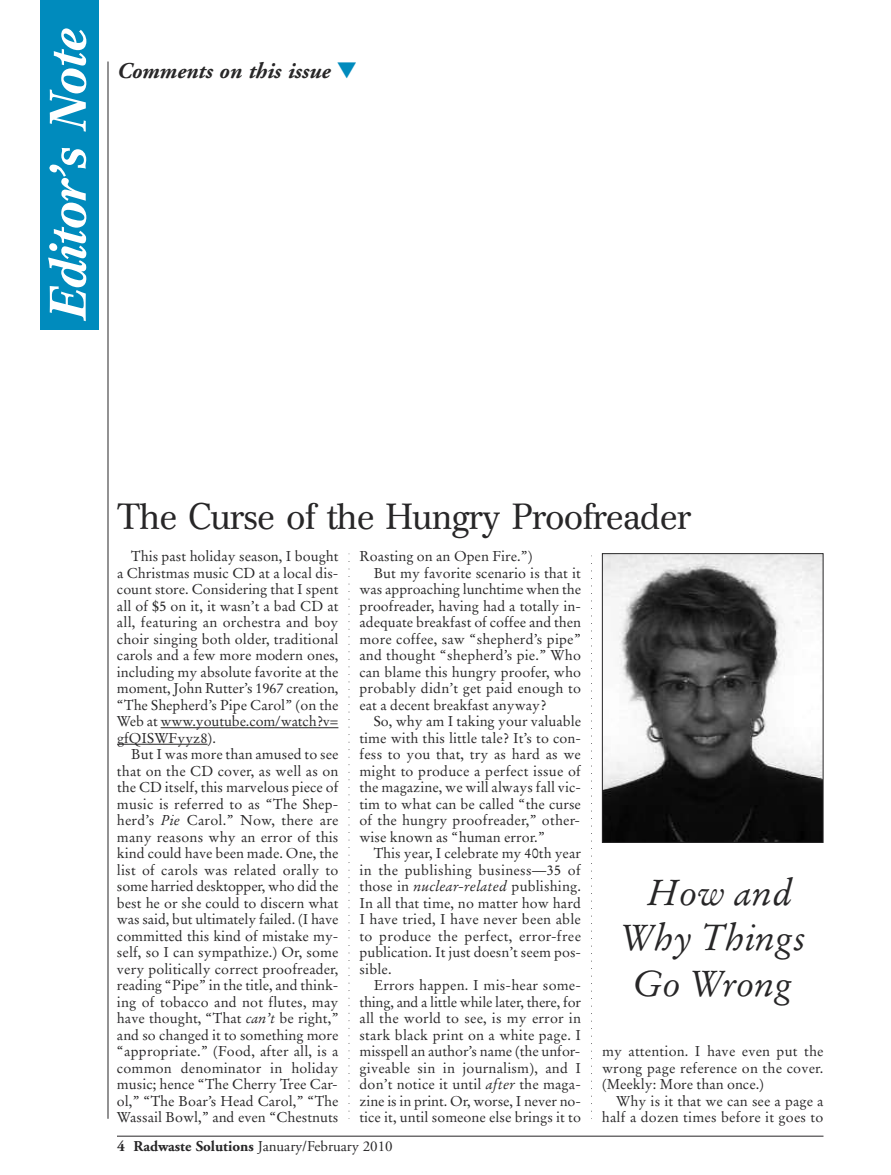
<style>
.page{position:relative;width:891px;height:1175px;background:#fff}
.page>*{position:absolute;margin:0;border:0;box-sizing:border-box;transform-origin:0 0}
.t1{font:italic 700 51px "Cremona";color:#fff}
.t2{font:36px "Cremona";color:#272627}
.t3{font:italic 36px/45.5px "Stempel Garamond";color:#272627;text-align:center}
.t4{font:italic 700 22.5px "Adobe Garamond";color:#272627}
.t5{font:15px "Adobe Garamond";color:#272627}
.t6{font:14.25px/16.5px "Stempel Garamond";letter-spacing:.005em;color:#272627;text-align:justify}
.t7{font:14.25px "Stempel Garamond";letter-spacing:.025em;color:#272627}
.s1{color:#008bbd}
.s2{font-style:italic}
.s3{font-weight:700}
</style>
<div class="page">
<hr style="left:108px;top:62px;width:1px;height:1056px;background:#272627">
<hr style="left:117px;top:1135px;width:707px;height:1px;background:#272627">
<div style="left:40px;top:0;width:59px;height:330px;background:#008bbd"></div>
<hr style="left:161px;top:727px;width:177px;height:1px;background:#272627">
<hr style="left:117px;top:744px;width:91px;height:1px;background:#272627">
<svg style="left:349px;top:553px;width:1px;height:566px"></svg>
<svg style="left:591px;top:555px;width:1px;height:564px"></svg>
<img style="left:604px;top:555px;width:218px;height:285px">
<div style="left:602px;top:553px;width:222px;height:289px;border:1px solid #272627"></div>
<h1 class="t1" style="left:48px;top:321px;width:294px;rotate:-90deg">Editor’s Note</h1>
<h3 class="t4" style="left:117px;top:62px;width:241px">Comments on this issue <span class="s1">▼</span></h3>
<h2 class="t2" style="left:117px;top:503px;width:575px">The Curse of the Hungry Proofreader</h2>
<p class="t6" style="left:117px;top:549px;width:223px;text-indent:14px">This past holiday season, I bought a Christmas music CD at a local dis&shy;count store. Considering that I spent all of $5 on it, it wasn’t a bad CD at all, featuring an orchestra and boy choir singing both older, traditional carols and a few more modern ones, including my absolute favorite at the moment, John Rutter’s 1967 creation, “The Shepherd’s Pipe Carol” (on the Web at www.youtube.com/watch?v= gfQISWFyyz8).</p>
<p class="t6" style="left:117px;top:747px;width:223px;text-indent:14px">But I was more than amused to see that on the CD cover, as well as on the CD itself, this marvelous piece of music is referred to as “The Shep&shy;herd’s <span class="s2">Pie</span> Carol.” Now, there are many reasons why an error of this kind could have been made. One, the list of carols was related orally to some harried desktopper, who did the best he or she could to discern what was said, but ultimately failed. (I have committed this kind of mistake my&shy;self, so I can sympathize.) Or, some very politically correct proofreader, reading “Pipe” in the title, and think&shy;ing of tobacco and not flutes, may have thought, “That <span class="s2">can’t</span> be right,” and so changed it to something more “appropriate.” (Food, after all, is a common denominator in holiday music; hence “The Cherry Tree Car&shy;ol,” “The Boar’s Head Carol,” “The Wassail Bowl,” and even “Chestnuts</p>
<p class="t6" style="left:359px;top:549px;width:175px">Roasting on an Open Fire.”)</p>
<p class="t6" style="left:374px;top:566px;width:209px">But my favorite scenario is that it</p>
<p class="t6" style="left:359px;top:582px;width:223px">was approaching lunchtime when the</p>
<p class="t6" style="left:359px;top:599px;width:223px">proofreader, having had a totally in-</p>
<p class="t6" style="left:359px;top:615px;width:223px">adequate breakfast of coffee and then</p>
<p class="t6" style="left:359px;top:632px;width:223px">more coffee, saw “shepherd’s pipe”</p>
<p class="t6" style="left:359px;top:648px;width:223px">and thought “shepherd’s pie.” Who</p>
<p class="t6" style="left:359px;top:665px;width:223px">can blame this hungry proofer, who</p>
<p class="t6" style="left:359px;top:681px;width:223px">probably didn’t get paid enough to</p>
<p class="t6" style="left:359px;top:698px;width:188px">eat a decent breakfast anyway?</p>
<p class="t6" style="left:374px;top:714px;width:209px">So, why am I taking your valuable</p>
<p class="t6" style="left:359px;top:731px;width:223px">time with this little tale? It’s to con-</p>
<p class="t6" style="left:359px;top:747px;width:223px">fess to you that, try as hard as we</p>
<p class="t6" style="left:359px;top:764px;width:223px">might to produce a perfect issue of</p>
<p class="t6" style="left:359px;top:780px;width:223px">the magazine, we will always fall vic-</p>
<p class="t6" style="left:359px;top:797px;width:223px">tim to what can be called “the curse</p>
<p class="t6" style="left:359px;top:813px;width:222px">of the hungry proofreader,” other-</p>
<p class="t6" style="left:359px;top:830px;width:187px">wise known as “human error.”</p>
<p class="t6" style="left:374px;top:846px;width:209px">This year, I celebrate my 40th year</p>
<p class="t7" style="left:359px;top:863px;width:223px">in the publishing business—35 of</p>
<p class="t6" style="left:359px;top:879px;width:223px">those in <span class="s2">nuclear-related</span> publishing.</p>
<p class="t6" style="left:359px;top:896px;width:223px">In all that time, no matter how hard</p>
<p class="t6" style="left:359px;top:912px;width:223px">I have tried, I have never been able</p>
<p class="t7" style="left:359px;top:929px;width:223px">to produce the perfect, error-free</p>
<p class="t6" style="left:359px;top:945px;width:223px">publication. It just doesn’t seem pos-</p>
<p class="t6" style="left:359px;top:962px;width:34px">sible.</p>
<p class="t6" style="left:374px;top:978px;width:209px">Errors happen. I mis-hear some-</p>
<p class="t6" style="left:359px;top:995px;width:223px">thing, and a little while later, there, for</p>
<p class="t6" style="left:359px;top:1011px;width:223px">all the world to see, is my error in</p>
<p class="t6" style="left:359px;top:1028px;width:223px">stark black print on a white page. I</p>
<p class="t6" style="left:359px;top:1044px;width:222px">misspell an author’s name (the unfor-</p>
<p class="t6" style="left:360px;top:1061px;width:223px">giveable sin in journalism), and I</p>
<p class="t6" style="left:360px;top:1077px;width:223px">don’t notice it until <span class="s2">after</span> the maga-</p>
<p class="t6" style="left:360px;top:1094px;width:223px">zine is in print. Or, worse, I never no-</p>
<p class="t6" style="left:360px;top:1110px;width:223px">tice it, until someone else brings it to</p>
<p class="t5" style="left:117px;top:1140px;width:277px"><span class="s3">4 Radwaste Solutions</span> January/February 2010</p>
<h2 class="t3" style="left:620px;top:873px;width:187px">How and<br>Why Things<br>Go Wrong</h2>
<p class="t6" style="left:602px;top:1044px;width:223px">my attention. I have even put the wrong page reference on the cover. (Meekly: More than once.)</p>
<p class="t6" style="left:602px;top:1094px;width:223px;text-align:right">Why is it that we can see a page a half a dozen times before it goes to</p>
</div>
